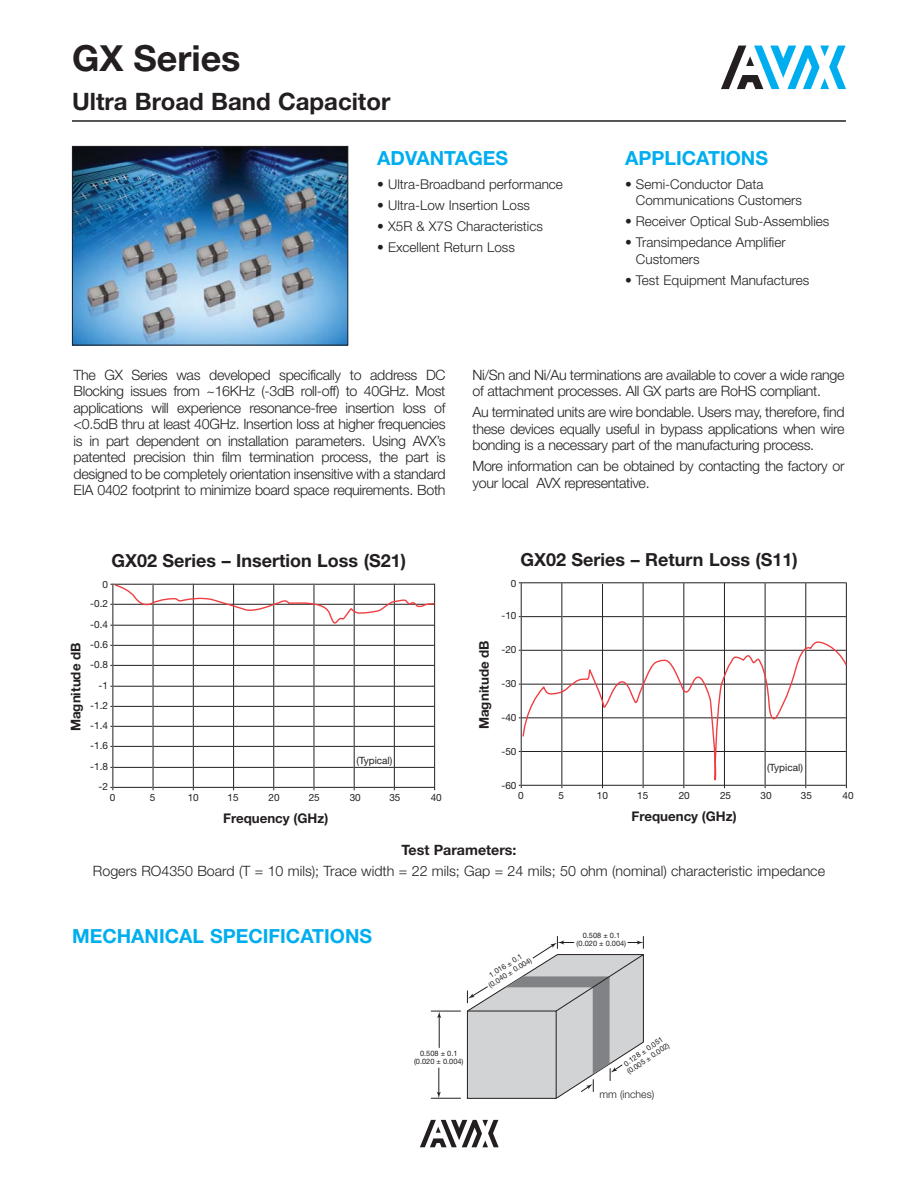
<style>
.page{position:relative;width:918px;height:1188px;background:#fff}
.page>*{position:absolute;margin:0;border:0;box-sizing:border-box;transform-origin:0 0}
.t1{font:700 36px "Helvetica Neue LT Std";color:#231f20}
.t2{font:700 24px "Helvetica Neue LT Std";color:#231f20}
.t3{font:700 19.5px "Helvetica Neue LT Std";color:#00aeef}
.t4{font:700 18px "Helvetica Neue LT Std";color:#231f20}
.t5{font:300 14.25px/16.5px "Helvetica Neue LT Std";letter-spacing:-.02em;color:#231f20;text-align:justify}
.t6{font:300 14.25px "Helvetica Neue LT Std";color:#231f20}
.t7{font:700 14.25px "Helvetica Neue LT Std";color:#231f20}
.t8{font:300 13.5px/16.5px "Helvetica Neue LT Std";color:#231f20}
.t9{font:700 13.35px "Helvetica Neue";color:#231f20}
.t10{font:300 10.5px "Helvetica Neue LT Std";color:#231f20}
.t11{font:10.05px/20.2px "Helvetica Neue";color:#231f20;text-align:right}
.t12{font:7.35px/8.2px "Helvetica Neue";color:#231f20;text-align:center}
</style>
<div class="page">
<svg style="left:721px;top:46px;width:125px;height:43px"></svg>
<svg style="left:420px;top:1120px;width:79px;height:27px"></svg>
<img style="left:74px;top:148px;width:272px;height:195px">
<div style="left:72px;top:146px;width:276px;height:199px;border:1px solid #231f20"></div>
<hr style="left:72px;top:120px;width:774px;height:2px;background:#231f20">
<hr style="left:110px;top:584px;width:325px;height:1px;background:#231f20">
<hr style="left:110px;top:604px;width:325px;height:1px;background:#231f20">
<hr style="left:110px;top:625px;width:325px;height:1px;background:#231f20">
<hr style="left:110px;top:645px;width:325px;height:1px;background:#231f20">
<hr style="left:110px;top:665px;width:325px;height:1px;background:#231f20">
<hr style="left:110px;top:686px;width:325px;height:1px;background:#231f20">
<hr style="left:110px;top:706px;width:325px;height:1px;background:#231f20">
<hr style="left:110px;top:726px;width:325px;height:1px;background:#231f20">
<hr style="left:110px;top:746px;width:325px;height:1px;background:#231f20">
<hr style="left:110px;top:767px;width:325px;height:1px;background:#231f20">
<hr style="left:110px;top:787px;width:325px;height:1px;background:#231f20">
<hr style="left:112px;top:584px;width:1px;height:206px;background:#231f20">
<hr style="left:153px;top:584px;width:1px;height:206px;background:#231f20">
<hr style="left:193px;top:584px;width:1px;height:206px;background:#231f20">
<hr style="left:233px;top:584px;width:1px;height:206px;background:#231f20">
<hr style="left:273px;top:584px;width:1px;height:206px;background:#231f20">
<hr style="left:314px;top:584px;width:1px;height:206px;background:#231f20">
<hr style="left:354px;top:584px;width:1px;height:206px;background:#231f20">
<hr style="left:394px;top:584px;width:1px;height:206px;background:#231f20">
<hr style="left:434px;top:584px;width:1px;height:206px;background:#231f20">
<svg style="left:113px;top:583px;width:323px;height:43px"></svg>
<hr style="left:519px;top:616px;width:327px;height:1px;background:#231f20">
<hr style="left:519px;top:582px;width:328px;height:1px;background:#231f20">
<hr style="left:519px;top:650px;width:327px;height:1px;background:#231f20">
<hr style="left:519px;top:684px;width:327px;height:1px;background:#231f20">
<hr style="left:519px;top:717px;width:328px;height:1px;background:#231f20">
<hr style="left:519px;top:751px;width:327px;height:1px;background:#231f20">
<hr style="left:519px;top:785px;width:327px;height:1px;background:#231f20">
<hr style="left:521px;top:583px;width:1px;height:205px;background:#231f20">
<hr style="left:561px;top:583px;width:1px;height:205px;background:#231f20">
<hr style="left:602px;top:584px;width:1px;height:204px;background:#231f20">
<hr style="left:643px;top:583px;width:1px;height:205px;background:#231f20">
<hr style="left:683px;top:583px;width:1px;height:205px;background:#231f20">
<hr style="left:724px;top:583px;width:1px;height:205px;background:#231f20">
<hr style="left:765px;top:583px;width:1px;height:205px;background:#231f20">
<hr style="left:805px;top:583px;width:1px;height:205px;background:#231f20">
<hr style="left:846px;top:583px;width:1px;height:205px;background:#231f20">
<svg style="left:522px;top:639px;width:325px;height:150px"></svg>
<hr style="left:431px;top:1011px;width:30px;height:1px;background:#231f20">
<hr style="left:431px;top:1098px;width:30px;height:1px;background:#231f20">
<hr style="left:439px;top:1016px;width:1px;height:32px;background:#231f20">
<svg style="left:437px;top:1012px;width:4px;height:6px"></svg>
<svg style="left:437px;top:1068px;width:4px;height:30px"></svg>
<svg style="left:467px;top:936px;width:177px;height:163px"></svg>
<h1 class="t1" style="left:72px;top:45px;width:170px">GX Series</h1>
<h2 class="t2" style="left:72px;top:93px;width:320px">Ultra Broad Band Capacitor</h2>
<h3 class="t3" style="left:377px;top:151px;width:132px">ADVANTAGES</h3>
<p class="t8" style="left:377px;top:177px;width:187px">• Ultra-Broadband performance</p>
<p class="t8" style="left:377px;top:198px;width:154px">• Ultra-Low Insertion Loss</p>
<p class="t8" style="left:377px;top:219px;width:167px">• X5R &amp; X7S Characteristics</p>
<p class="t8" style="left:377px;top:240px;width:139px">• Excellent Return Loss</p>
<h3 class="t3" style="left:625px;top:151px;width:144px">APPLICATIONS</h3>
<p class="t8" style="left:636px;top:177px;width:168px;text-indent:-11px">• Semi-Conductor Data<br>Communications Customers</p>
<p class="t8" style="left:625px;top:215px;width:206px">• Receiver Optical Sub-Assemblies</p>
<p class="t8" style="left:636px;top:236px;width:151px;text-indent:-11px">• Transimpedance Amplifier<br>Customers</p>
<p class="t8" style="left:625px;top:273px;width:186px">• Test Equipment Manufactures</p>
<p class="t5" style="left:74px;top:368px;width:374px">The GX Series was developed specifically to address DC Blocking issues from ~16KHz (-3dB roll-off) to 40GHz. Most applications will experience resonance-free insertion loss of &lt;0.5dB thru at least 40GHz. Insertion loss at higher frequencies is in part dependent on installation parameters. Using AVX’s patented precision thin film termination process, the part is designed to be completely orientation insensitive with a standard EIA 0402 footprint to minimize board space requirements. Both</p>
<p class="t5" style="left:472px;top:368px;width:374px">Ni/Sn and Ni/Au terminations are available to cover a wide range of attachment processes. All GX parts are RoHS compliant.</p>
<p class="t5" style="left:472px;top:405px;width:374px">Au terminated units are wire bondable. Users may, therefore, find these devices equally useful in bypass applications when wire bonding is a necessary part of the manufacturing process.</p>
<p class="t5" style="left:472px;top:459px;width:374px">More information can be obtained by contacting the factory or your local AVX representative.</p>
<p class="t4" style="left:111px;top:554px;width:296px">GX02 Series – Insertion Loss (S21)</p>
<p class="t4" style="left:520px;top:553px;width:279px">GX02 Series – Return Loss (S11)</p>
<p class="t11" style="left:103px;top:575px;width:7px">0</p>
<p class="t11" style="left:511px;top:574px;width:7px">0</p>
<p class="t11" style="left:90px;top:594px;width:19px">-0.2 -0.4 -0.6 -0.8 -1 -1.2 -1.4 -1.6</p>
<p class="t11" style="left:90px;top:758px;width:19px;line-height:19.8px">-1.8 -2</p>
<p class="t9" style="left:71px;top:731px;width:90px;rotate:-90deg">Magnitude dB</p>
<p class="t11" style="left:357px;top:751px;width:37px">(Typical)</p>
<p class="t11" style="left:309px;top:788px;width:13px">25</p>
<p class="t11" style="left:110px;top:788px;width:7px">0</p>
<p class="t11" style="left:150px;top:788px;width:7px">5</p>
<p class="t11" style="left:188px;top:788px;width:13px">10</p>
<p class="t11" style="left:228px;top:788px;width:13px">15</p>
<p class="t11" style="left:269px;top:788px;width:13px">20</p>
<p class="t11" style="left:350px;top:788px;width:13px">30</p>
<p class="t11" style="left:389px;top:788px;width:13px">35</p>
<p class="t11" style="left:431px;top:788px;width:13px">40</p>
<p class="t9" style="left:479px;top:729px;width:90px;rotate:-90deg">Magnitude dB</p>
<p class="t11" style="left:502px;top:606px;width:16px">-10</p>
<p class="t11" style="left:502px;top:641px;width:16px">-20</p>
<p class="t11" style="left:502px;top:674px;width:16px">-30</p>
<p class="t11" style="left:502px;top:709px;width:16px">-40</p>
<p class="t11" style="left:502px;top:743px;width:16px">-50</p>
<p class="t11" style="left:502px;top:776px;width:16px">-60</p>
<p class="t11" style="left:767px;top:758px;width:37px">(Typical)</p>
<p class="t11" style="left:518px;top:786px;width:7px">0</p>
<p class="t11" style="left:559px;top:786px;width:7px">5</p>
<p class="t11" style="left:597px;top:786px;width:13px">10</p>
<p class="t11" style="left:637px;top:786px;width:13px">15</p>
<p class="t11" style="left:679px;top:786px;width:13px">20</p>
<p class="t11" style="left:720px;top:786px;width:13px">25</p>
<p class="t11" style="left:761px;top:786px;width:13px">30</p>
<p class="t11" style="left:801px;top:786px;width:13px">35</p>
<p class="t11" style="left:842px;top:786px;width:13px">40</p>
<p class="t9" style="left:223px;top:814px;width:107px">Frequency (GHz)</p>
<p class="t9" style="left:632px;top:812px;width:107px">Frequency (GHz)</p>
<p class="t7" style="left:401px;top:845px;width:117px">Test Parameters:</p>
<p class="t6" style="left:93px;top:866px;width:734px">Rogers RO4350 Board (T = 10 mils); Trace width = 22 mils; Gap = 24 mils; 50 ohm (nominal) characteristic impedance</p>
<h3 class="t3" style="left:72px;top:929px;width:302px">MECHANICAL SPECIFICATIONS</h3>
<p class="t12" style="left:577px;top:931px;width:51px">0.508 ± 0.1 (0.020 ± 0.004)</p>
<p class="t12" style="left:414px;top:1050px;width:51px">0.508 ± 0.1 (0.020 ± 0.004)</p>
<p class="t12" style="left:483px;top:976px;width:51px;rotate:-32deg">1.016 ± 0.1 (0.040 ± 0.004)</p>
<p class="t12" style="left:621px;top:1063px;width:51px;text-align:left;rotate:-34deg">0.128 ± 0.051 (0.005 ± 0.002)</p>
<p class="t10" style="left:599px;top:1091px;width:56px">mm (inches)</p>
</div>
